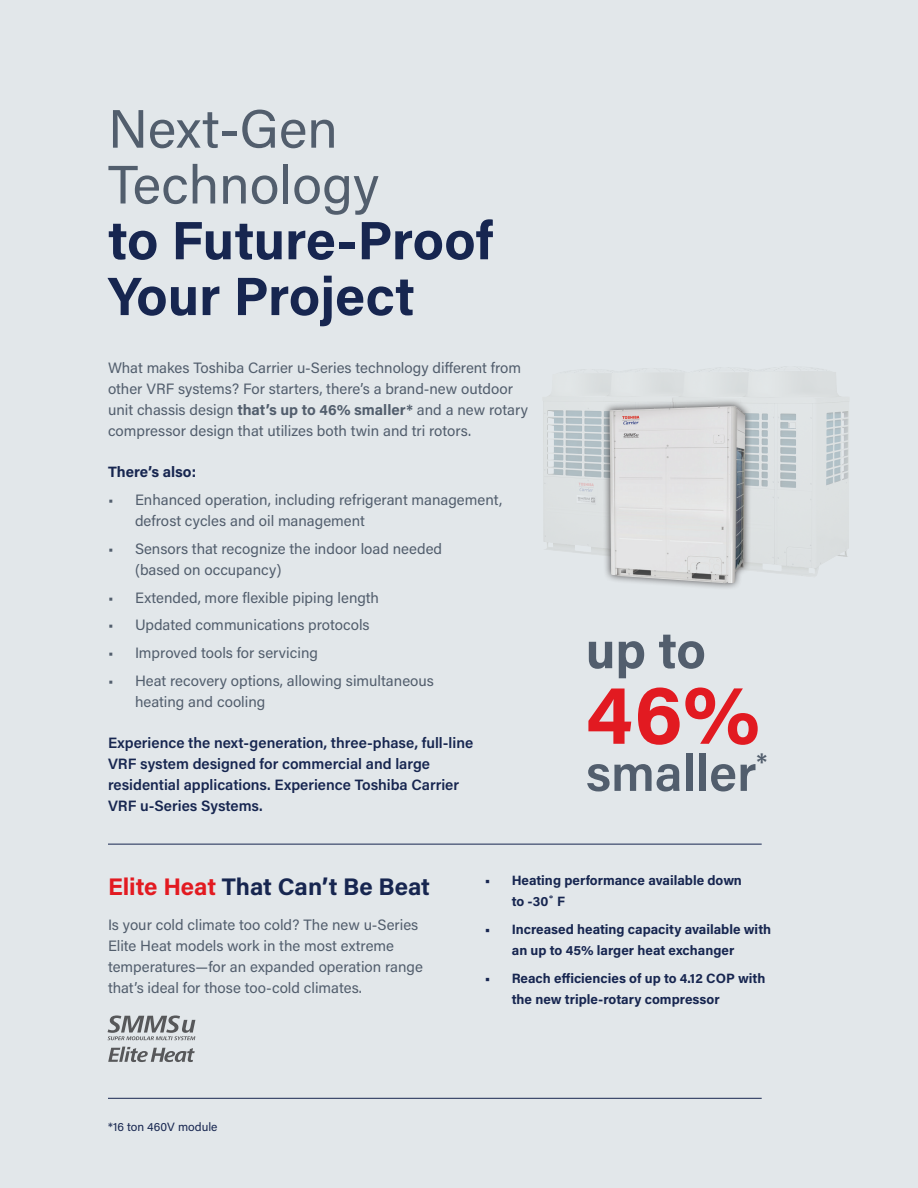
<style>
.page{position:relative;width:918px;height:1188px;background:#e2e7ea}
.page>*{position:absolute;margin:0;border:0;box-sizing:border-box;transform-origin:0 0}
.Body{font:700 84px "Acumin Pro";color:#e21a21}
.t1{font:700 54px/55.8px "Acumin Pro";color:#172650}
.Body-2{font:600 51px "Acumin Pro";color:#525e6d}
.Body-3{font:700 51px "Acumin Pro";color:#525e6d}
.Body-4{font:700 24px "Acumin Pro";letter-spacing:-.005em;color:#172650}
.Body-5{font:15px/21px "Acumin Pro";color:#525e6d}
.Body-6{font:600 15px/21px "Acumin Pro";color:#172650}
.Body-7{font:700 15px "Acumin Pro";color:#172650}
.t2{font:700 13.5px/21px "Acumin Pro";color:#172650}
.Body-8{font:12px "Acumin Pro";color:#172650}
.s1{font-weight:400;color:#525e6d}
.s2{font-weight:700}
.s3{color:#e21a21}
</style>
<div class="page">
<hr style="left:108px;top:844px;width:654px;height:1px;background:#172650">
<hr style="left:108px;top:1098px;width:654px;height:1px;background:#172650">
<img style="left:543px;top:367px;width:306px;height:209px">
<div style="left:602px;top:399px;width:151px;height:191px;background:#231f20;opacity:.75"></div>
<img style="left:610px;top:406px;width:135px;height:177px">
<svg style="left:108px;top:1047px;width:87px;height:15px"></svg>
<svg style="left:108px;top:1015px;width:87px;height:25px"></svg>
<h1 class="t1" style="left:108px;top:99px;width:387px"><span class="s1">Next-Gen<br>Technology<br></span>to Future-Proof<br>Your Project</h1>
<p class="Body-5" style="left:108px;top:357px;width:422px">What makes Toshiba Carrier u-Series technology different from other VRF systems? For starters, there’s a brand-new outdoor unit chassis design <span class="s2">that’s up to 46% smaller*</span> and a new rotary compressor design that utilizes both twin and tri rotors.</p>
<p class="Body-7" style="left:108px;top:461px;width:90px">There’s also:</p>
<p class="Body-5" style="left:135px;top:489px;width:369px;text-indent:-27px">• Enhanced operation, including refrigerant management, defrost cycles and oil management</p>
<p class="Body-5" style="left:135px;top:537px;width:309px;text-indent:-27px">• Sensors that recognize the indoor load needed (based on occupancy)</p>
<p class="Body-5" style="left:108px;top:586px;width:273px">• Extended, more flexible piping length</p>
<p class="Body-5" style="left:108px;top:614px;width:263px">• Updated communications protocols</p>
<p class="Body-5" style="left:108px;top:642px;width:212px">• Improved tools for servicing</p>
<p class="Body-5" style="left:135px;top:669px;width:300px;text-indent:-27px">• Heat recovery options, allowing simultaneous heating and cooling</p>
<p class="Body-6" style="left:108px;top:732px;width:367px">Experience the next-generation, three-phase, full-line VRF system designed for commercial and large residential applications. Experience Toshiba Carrier VRF u-Series Systems.</p>
<p class="Body-3" style="left:586px;top:615px;width:122px">up to</p>
<p class="Body" style="left:586px;top:655px;width:176px">46%</p>
<p class="Body-2" style="left:586px;top:737px;width:183px">smaller<sup>*</sup></p>
<p class="Body-4" style="left:108px;top:870px;width:323px"><span class="s3">Elite Heat</span> That Can’t Be Beat</p>
<p class="Body-5" style="left:108px;top:913px;width:316px">Is your cold climate too cold? The new u-Series Elite Heat models work in the most extreme temperatures—for an expanded operation range that’s ideal for those too-cold climates.</p>
<p class="Body-8" style="left:108px;top:1118px;width:111px">*16 ton 460V module</p>
<p class="t2" style="left:512px;top:869px;width:232px;text-indent:-27px">• Heating performance available down to -30˚ F</p>
<p class="t2" style="left:512px;top:918px;width:261px;text-indent:-27px">• Increased heating capacity available with an up to 45% larger heat exchanger</p>
<p class="t2" style="left:512px;top:967px;width:255px;text-indent:-27px">• Reach efficiencies of up to 4.12 COP with the new triple-rotary compressor</p>
</div>
